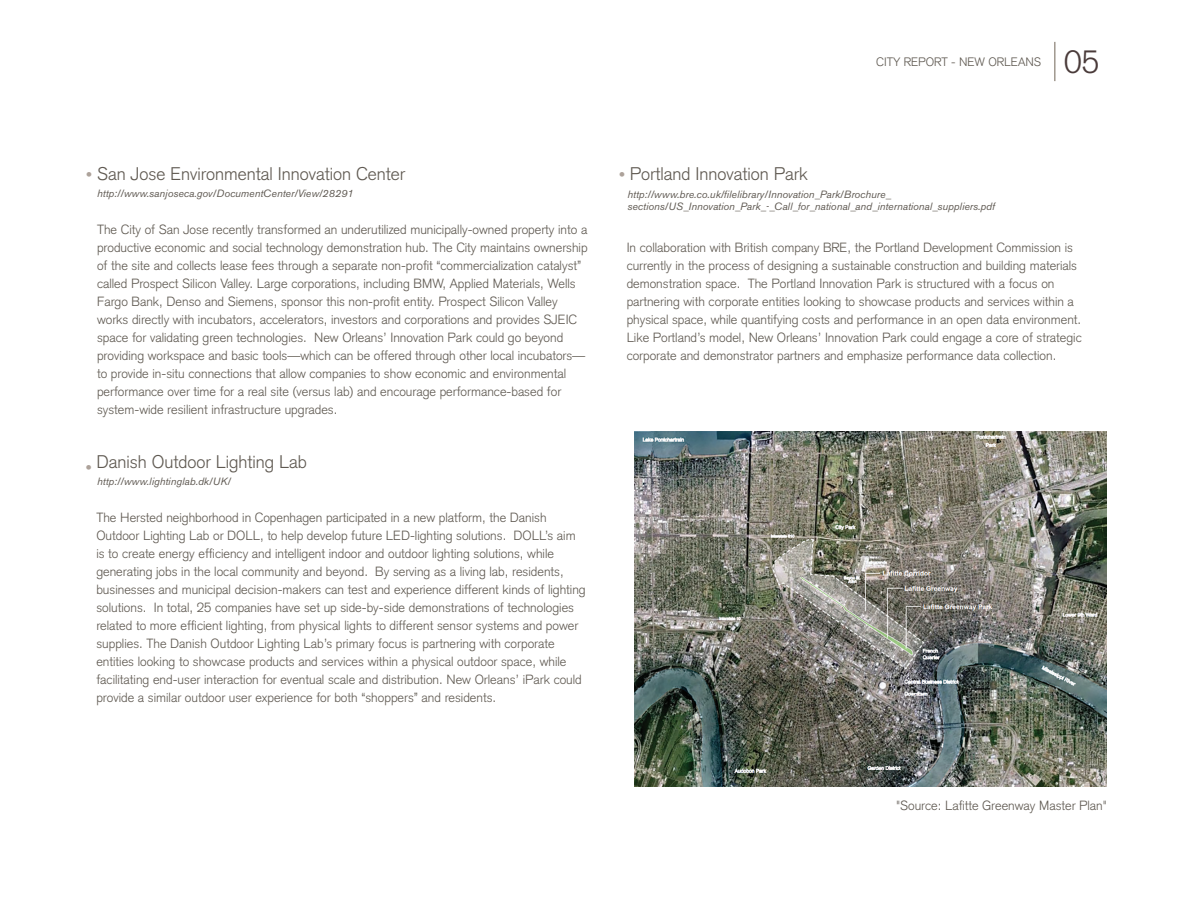
<style>
.page{position:relative;width:1188px;height:918px;background:#fff}
.page>*{position:absolute;margin:0;border:0;box-sizing:border-box;transform-origin:0 0}
.t1{font:300 31.65px "Akzidenz Grotesk";color:#4a3b3a}
.t2{font:300 18px "Akzidenz Grotesk";color:#5f5951}
.t3{font:300 13.2px/18px "Akzidenz Grotesk";color:#5f5951}
.t4{font:300 13.2px "Akzidenz Grotesk";color:#ada29a}
.t5{font:300 12px "Akzidenz Grotesk";color:#5f5951}
.t6{font:italic 10.5px/12.6px "Akzidenz Grotesk BE";color:#5f5952}
.s1{font-size:13.2px;color:#ada29a}
</style>
<div class="page">
<hr style="left:1055px;top:42px;width:1px;height:39px;background:#716557">
<img style="left:635px;top:431px;width:472px;height:356px">
<p class="t5" style="left:876px;top:55px;width:166px">CITY REPORT - NEW ORLEANS</p>
<h1 class="t1" style="left:1064px;top:44px;width:37px">05</h1>
<h2 class="t2" style="left:86px;top:163px;width:321px"><span class="s1">•</span> San Jose Environmental Innovation Center</h2>
<p class="t6" style="left:97px;top:187px;width:258px">http://www.sanjoseca.gov/DocumentCenter/View/28291</p>
<p class="t3" style="left:97px;top:220px;width:492px">The City of San Jose recently transformed an underutilized municipally-owned property into a productive economic and social technology demonstration hub. The City maintains ownership of the site and collects lease fees through a separate non-profit “commercialization catalyst” called Prospect Silicon Valley. Large corporations, including BMW, Applied Materials, Wells Fargo Bank, Denso and Siemens, sponsor this non-profit entity. Prospect Silicon Valley works directly with incubators, accelerators, investors and corporations and provides SJEIC space for validating green technologies. New Orleans’ Innovation Park could go beyond providing workspace and basic tools—which can be offered through other local incubators— to provide in-situ connections that allow companies to show economic and environmental performance over time for a real site (versus lab) and encourage performance-based for system-wide resilient infrastructure upgrades.</p>
<h2 class="t2" style="left:96px;top:451px;width:212px">Danish Outdoor Lighting Lab</h2>
<p class="t4" style="left:85px;top:459px;width:8px">•</p>
<p class="t6" style="left:97px;top:475px;width:135px">http://www.lightinglab.dk/UK/</p>
<p class="t3" style="left:96px;top:508px;width:491px">The Hersted neighborhood in Copenhagen participated in a new platform, the Danish Outdoor Lighting Lab or DOLL, to help develop future LED-lighting solutions. DOLL’s aim is to create energy efficiency and intelligent indoor and outdoor lighting solutions, while generating jobs in the local community and beyond. By serving as a living lab, residents, businesses and municipal decision-makers can test and experience different kinds of lighting solutions. In total, 25 companies have set up side-by-side demonstrations of technologies related to more efficient lighting, from physical lights to different sensor systems and power supplies. The Danish Outdoor Lighting Lab’s primary focus is partnering with corporate entities looking to showcase products and services within a physical outdoor space, while facilitating end-user interaction for eventual scale and distribution. New Orleans’ iPark could provide a similar outdoor user experience for both “shoppers” and residents.</p>
<h2 class="t2" style="left:630px;top:163px;width:180px">Portland Innovation Park</h2>
<p class="t4" style="left:619px;top:167px;width:8px">•</p>
<p class="t6" style="left:627px;top:188px;width:369px">http://www.bre.co.uk/filelibrary/Innovation_Park/Brochure_ sections/US_Innovation_Park_-_Call_for_national_and_international_suppliers.pdf</p>
<p class="t3" style="left:627px;top:238px;width:457px">In collaboration with British company BRE, the Portland Development Commission is currently in the process of designing a sustainable construction and building materials demonstration space. The Portland Innovation Park is structured with a focus on partnering with corporate entities looking to showcase products and services within a physical space, while quantifying costs and performance in an open data environment.<br>Like Portland’s model, New Orleans’ Innovation Park could engage a core of strategic corporate and demonstrator partners and emphasize performance data collection.</p>
<p class="t3" style="left:896px;top:796px;width:212px">"Source: Lafitte Greenway Master Plan"</p>
</div>
